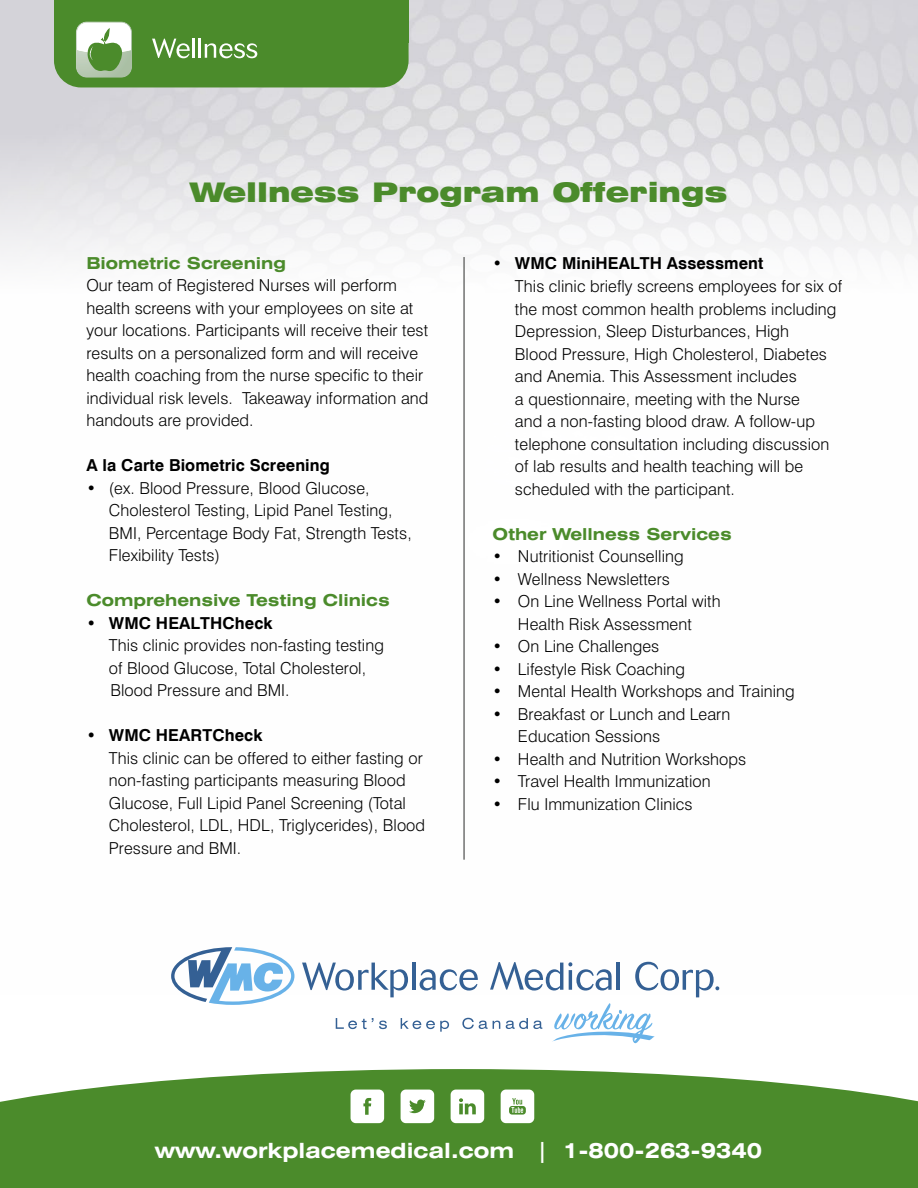
<style>
.page{position:relative;width:918px;height:1188px;background:#fff}
.page>*{position:absolute;margin:0;border:0;box-sizing:border-box;transform-origin:0 0}
.t1{font:900 expanded 27px "Swiss 721 BT";color:#4b8b2b}
.t2{font:700 expanded 21px "Swiss 721 BT";color:#fff}
.t3{font:300 16.5px/22.5px "Swiss 721 BT";letter-spacing:.005em;color:#000}
.t4{font:700 16.5px "Swiss 721 BT";letter-spacing:.005em;color:#000}
.t5{font:700 expanded 16.5px "Swiss 721 BT";color:#4b8b2b}
.s1{font-weight:700;font-stretch:expanded}
</style>
<div class="page">
<svg style="left:0;top:1069px;width:918px;height:119px;background:#5a953d"></svg>
<img style="left:0;top:0;width:918px;height:990px">
<svg style="left:336px;top:1018px;width:51px;height:11px"></svg>
<svg style="left:401px;top:1018px;width:48px;height:14px"></svg>
<svg style="left:462px;top:1018px;width:38px;height:11px"></svg>
<svg style="left:506px;top:1018px;width:36px;height:11px"></svg>
<svg style="left:552px;top:1003px;width:103px;height:40px"></svg>
<svg style="left:171px;top:947px;width:123px;height:58px"></svg>
<svg style="left:302px;top:963px;width:106px;height:34px"></svg>
<hr style="left:412px;top:963px;width:4px;height:27px;background:#346094">
<svg style="left:420px;top:969px;width:58px;height:22px"></svg>
<hr style="left:617px;top:963px;width:3px;height:27px;background:#346094">
<svg style="left:635px;top:962px;width:84px;height:35px"></svg>
<svg style="left:490px;top:962px;width:122px;height:29px"></svg>
<svg style="left:351px;top:1090px;width:33px;height:33px"></svg>
<svg style="left:401px;top:1090px;width:33px;height:33px"></svg>
<svg style="left:451px;top:1090px;width:33px;height:33px"></svg>
<svg style="left:501px;top:1090px;width:33px;height:33px"></svg>
<div style="left:54px;top:0;width:354px;height:43px;background:#4b8b2b"></div>
<div style="left:54px;top:8px;width:355px;height:79px;background:#4b8b2b;border-radius:27px"></div>
<svg style="left:76px;top:21px;width:56px;height:57px"></svg>
<svg style="left:152px;top:39px;width:38px;height:19px"></svg>
<hr style="left:192px;top:39px;width:3px;height:19px;background:#fff">
<svg style="left:199px;top:39px;width:58px;height:19px"></svg>
<hr style="left:463px;top:257px;width:2px;height:603px;background:#717271">
<h1 class="t1" style="left:191px;top:176px;width:538px">Wellness Program Offerings</h1>
<p class="t5" style="left:86px;top:253px;width:201px">Biometric Screening</p>
<p class="t3" style="left:86px;top:274px;width:344px">Our team of Registered Nurses will perform health screens with your employees on site at your locations. Participants will receive their test results on a personalized form and will receive health coaching from the nurse specific to their individual risk levels. Takeaway information and handouts are provided.</p>
<p class="t4" style="left:86px;top:455px;width:245px">A la Carte Biometric Screening</p>
<p class="t3" style="left:109px;top:477px;width:304px;text-indent:-23px"><span class="s1">•</span> (ex. Blood Pressure, Blood Glucose, Cholesterol Testing, Lipid Panel Testing, BMI, Percentage Body Fat, Strength Tests, Flexibility Tests)</p>
<p class="t5" style="left:86px;top:590px;width:305px">Comprehensive Testing Clinics</p>
<p class="t4" style="left:86px;top:613px;width:188px">• WMC HEALTHCheck</p>
<p class="t3" style="left:109px;top:634px;width:277px">This clinic provides non-fasting testing of Blood Glucose, Total Cholesterol,<br>Blood Pressure and BMI.</p>
<p class="t4" style="left:86px;top:725px;width:178px">• WMC HEARTCheck</p>
<p class="t3" style="left:109px;top:747px;width:318px">This clinic can be offered to either fasting or non-fasting participants measuring Blood Glucose, Full Lipid Panel Screening (Total Cholesterol, LDL, HDL, Triglycerides), Blood Pressure and BMI.</p>
<p class="t4" style="left:492px;top:254px;width:272px">• WMC MiniHEALTH Assessment</p>
<p class="t3" style="left:515px;top:275px;width:329px">This clinic briefly screens employees for six of the most common health problems including Depression, Sleep Disturbances, High<br>Blood Pressure, High Cholesterol, Diabetes and Anemia. This Assessment includes<br>a questionnaire, meeting with the Nurse<br>and a non-fasting blood draw. A follow-up telephone consultation including discussion of lab results and health teaching will be scheduled with the participant.</p>
<p class="t5" style="left:492px;top:524px;width:241px">Other Wellness Services</p>
<p class="t3" style="left:492px;top:545px;width:193px">• Nutritionist Counselling</p>
<p class="t3" style="left:492px;top:567px;width:179px">• Wellness Newsletters</p>
<p class="t3" style="left:492px;top:590px;width:230px;text-align:center">• On Line Wellness Portal with<br>Health Risk Assessment</p>
<p class="t3" style="left:492px;top:635px;width:168px">• On Line Challenges</p>
<p class="t3" style="left:492px;top:657px;width:194px">• Lifestyle Risk Coaching</p>
<p class="t3" style="left:492px;top:680px;width:304px">• Mental Health Workshops and Training</p>
<p class="t3" style="left:518px;top:702px;width:214px;text-indent:-25px">• Breakfast or Lunch and Learn<br>Education Sessions</p>
<p class="t3" style="left:492px;top:747px;width:255px">• Health and Nutrition Workshops</p>
<p class="t3" style="left:492px;top:770px;width:220px">• Travel Health Immunization</p>
<p class="t3" style="left:492px;top:792px;width:202px">• Flu Immunization Clinics</p>
<p class="t2" style="left:155px;top:1137px;width:609px">www.workplacemedical.com | 1-800-263-9340</p>
</div>
